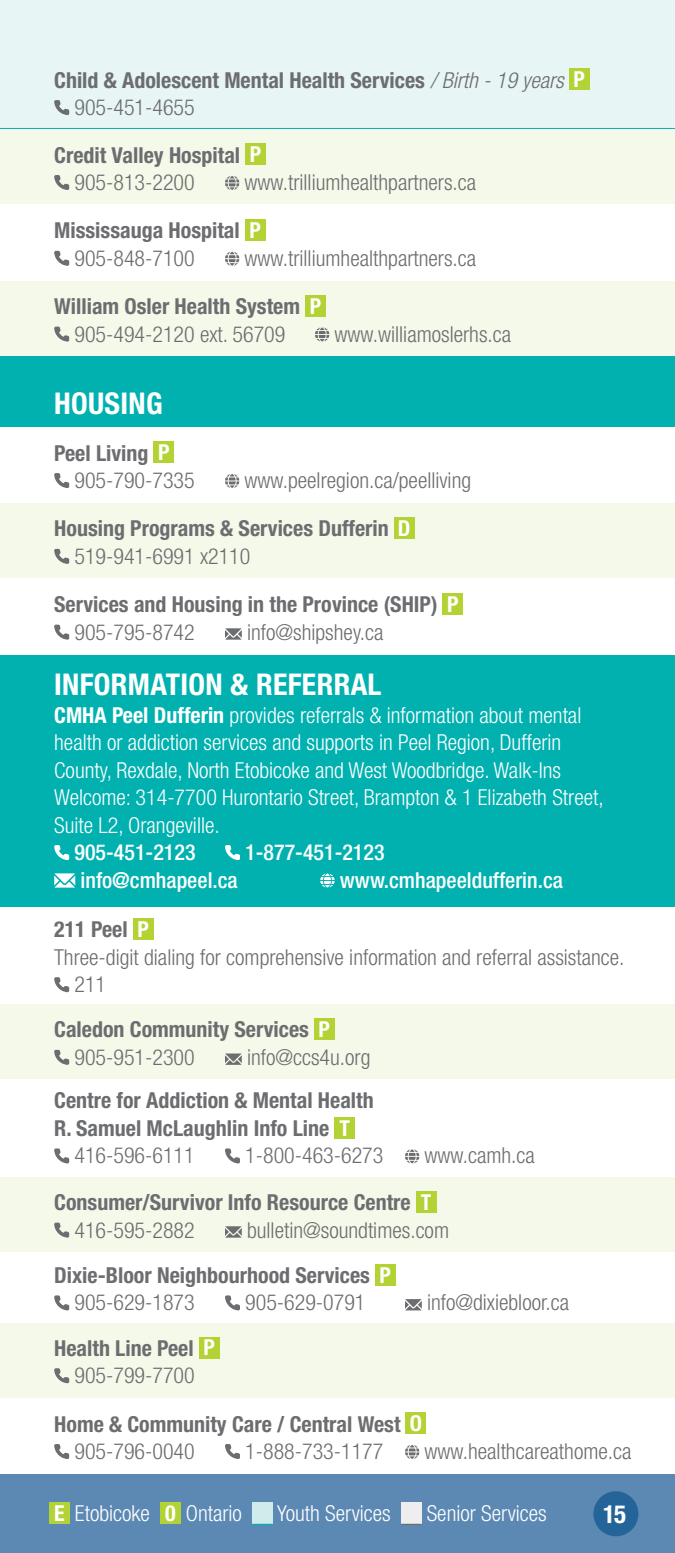
<style>
.page{position:relative;width:675px;height:1553px;background:#fff}
.page>*{position:absolute;margin:0;border:0;box-sizing:border-box;transform-origin:0 0}
.header_1{font:700 condensed 30px "Helvetica Neue LT Std";letter-spacing:.01em;color:#fff}
.t1{font:700 condensed 25px "Helvetica Neue LT Std";color:#fff}
.body_1_indent{font:300 condensed 22px "Helvetica Neue LT Std";color:#6c6d70}
.body_1_indent-2{font:700 condensed 22px/27.5px "Helvetica Neue LT Std";color:#6c6d70}
.body_1_indent_w{font:300 condensed 22px/27.5px "Helvetica Neue LT Std";color:#fff}
.body_1_indent_w-2{font:500 condensed 22px "Helvetica Neue LT Std";color:#fff}
.body_1_indent_YOUTH{font:700 condensed 22px "Helvetica Neue LT Std";color:#6c6d70}
.body_1_indent_YOUTH-2{font:300 condensed 22px "Helvetica Neue LT Std";color:#6c6d70}
.body_1_indent-3{font:700 condensed 22px "Helvetica Neue LT Std";color:#fff}
.s1{font-weight:300;font-style:italic}
.s2{color:#fff}
.s3{font-weight:700}
</style>
<div class="page">
<div style="left:0;top:0;width:675px;height:102px;background:#e7f5f4"></div>
<div style="left:0;top:1474px;width:675px;height:78px;background:#5c89b4"></div>
<div style="left:49px;top:1502px;width:21px;height:21px;background:#b3d234"></div>
<div style="left:160px;top:1502px;width:21px;height:21px;background:#b3d234"></div>
<div style="left:253px;top:1502px;width:20px;height:21px;background:#d0ebec"></div>
<div style="left:401px;top:1502px;width:20px;height:21px;background:#eeeeef"></div>
<div style="left:593px;top:1491px;width:45px;height:45px;background:#256498;border-radius:50%"></div>
<hr style="left:253px;top:1523px;width:20px;height:2px;background:#00b1b0">
<hr style="left:401px;top:1523px;width:20px;height:2px;background:#6c6d70">
<div style="left:0;top:356px;width:675px;height:70px;background:#00b1b0"></div>
<div style="left:0;top:503px;width:675px;height:75px;background:#f5f9e9"></div>
<div style="left:394px;top:517px;width:20px;height:22px;background:#b3d234"></div>
<svg style="left:54px;top:549px;width:15px;height:15px"></svg>
<div style="left:0;top:1004px;width:675px;height:75px;background:#f5f9e9"></div>
<div style="left:314px;top:1018px;width:20px;height:22px;background:#b3d234"></div>
<svg style="left:54px;top:1050px;width:15px;height:15px"></svg>
<svg style="left:225px;top:1053px;width:17px;height:12px"></svg>
<div style="left:0;top:1177px;width:675px;height:75px;background:#f5f9e9"></div>
<div style="left:416px;top:1191px;width:20px;height:21px;background:#b3d234"></div>
<svg style="left:54px;top:1222px;width:15px;height:15px"></svg>
<svg style="left:225px;top:1226px;width:17px;height:11px"></svg>
<div style="left:0;top:1322px;width:675px;height:75px;background:#f5f9e9"></div>
<div style="left:199px;top:1337px;width:20px;height:21px;background:#b3d234"></div>
<svg style="left:54px;top:1368px;width:15px;height:15px"></svg>
<div style="left:154px;top:442px;width:20px;height:21px;background:#b3d234"></div>
<svg style="left:54px;top:473px;width:15px;height:15px"></svg>
<svg style="left:225px;top:474px;width:14px;height:14px"></svg>
<div style="left:443px;top:593px;width:20px;height:21px;background:#b3d234"></div>
<svg style="left:54px;top:624px;width:15px;height:15px"></svg>
<svg style="left:225px;top:628px;width:17px;height:11px"></svg>
<div style="left:133px;top:918px;width:20px;height:21px;background:#b3d234"></div>
<svg style="left:54px;top:977px;width:15px;height:15px"></svg>
<div style="left:335px;top:1117px;width:20px;height:21px;background:#b3d234"></div>
<svg style="left:54px;top:1148px;width:15px;height:15px"></svg>
<svg style="left:225px;top:1148px;width:15px;height:15px"></svg>
<svg style="left:405px;top:1149px;width:14px;height:14px"></svg>
<div style="left:375px;top:1264px;width:20px;height:21px;background:#b3d234"></div>
<svg style="left:54px;top:1295px;width:15px;height:15px"></svg>
<svg style="left:225px;top:1295px;width:15px;height:15px"></svg>
<svg style="left:405px;top:1299px;width:17px;height:11px"></svg>
<div style="left:406px;top:1412px;width:20px;height:22px;background:#b3d234"></div>
<svg style="left:54px;top:1444px;width:15px;height:15px"></svg>
<svg style="left:225px;top:1444px;width:15px;height:15px"></svg>
<svg style="left:405px;top:1445px;width:14px;height:14px"></svg>
<div style="left:0;top:655px;width:675px;height:251px;background:#00b1b0"></div>
<svg style="left:54px;top:845px;width:15px;height:15px"></svg>
<svg style="left:225px;top:845px;width:15px;height:15px"></svg>
<svg style="left:54px;top:873px;width:21px;height:14px"></svg>
<svg style="left:320px;top:873px;width:15px;height:14px"></svg>
<div style="left:0;top:129px;width:675px;height:75px;background:#f5f9e9"></div>
<div style="left:245px;top:144px;width:21px;height:21px;background:#b3d234"></div>
<svg style="left:54px;top:175px;width:15px;height:15px"></svg>
<svg style="left:225px;top:176px;width:14px;height:14px"></svg>
<div style="left:0;top:281px;width:675px;height:75px;background:#f5f9e9"></div>
<div style="left:305px;top:295px;width:20px;height:22px;background:#b3d234"></div>
<svg style="left:54px;top:327px;width:15px;height:15px"></svg>
<svg style="left:315px;top:327px;width:14px;height:15px"></svg>
<div style="left:0;top:54px;width:675px;height:75px;background:#e7f5f4"></div>
<hr style="left:0;top:128px;width:675px;height:1px;background:#00b1b0">
<div style="left:569px;top:69px;width:20px;height:21px;background:#b3d234"></div>
<svg style="left:54px;top:100px;width:15px;height:15px"></svg>
<div style="left:245px;top:219px;width:20px;height:22px;background:#b3d234"></div>
<svg style="left:54px;top:251px;width:15px;height:15px"></svg>
<svg style="left:225px;top:252px;width:14px;height:14px"></svg>
<p class="body_1_indent_YOUTH" style="left:54px;top:66px;width:532px">Child &amp; Adolescent Mental Health Services <span class="s1">/ Birth - 19 years</span> <span class="s2">P</span></p>
<p class="body_1_indent_YOUTH-2" style="left:74px;top:95px;width:122px">905-451-4655</p>
<p class="body_1_indent-2" style="left:54px;top:141px;width:209px">Credit Valley Hospital <span class="s2">P</span></p>
<p class="body_1_indent" style="left:74px;top:170px;width:122px">905-813-2200</p>
<p class="body_1_indent" style="left:245px;top:170px;width:233px">www.trilliumhealthpartners.ca</p>
<p class="body_1_indent-2" style="left:54px;top:216px;width:208px">Mississauga Hospital <span class="s2">P</span></p>
<p class="body_1_indent" style="left:74px;top:245px;width:122px">905-848-7100</p>
<p class="body_1_indent" style="left:245px;top:245px;width:233px">www.trilliumhealthpartners.ca</p>
<p class="body_1_indent-2" style="left:54px;top:292px;width:268px">William Osler Health System <span class="s2">P</span></p>
<p class="body_1_indent" style="left:74px;top:321px;width:212px">905-494-2120 ext. 56709</p>
<p class="body_1_indent" style="left:335px;top:321px;width:178px">www.williamoslerhs.ca</p>
<p class="header_1" style="left:54px;top:385px;width:110px">HOUSING</p>
<p class="body_1_indent-2" style="left:54px;top:439px;width:117px">Peel Living <span class="s2">P</span></p>
<p class="body_1_indent" style="left:74px;top:468px;width:122px">905-790-7335</p>
<p class="body_1_indent" style="left:245px;top:468px;width:228px">www.peelregion.ca/peelliving</p>
<p class="body_1_indent-2" style="left:54px;top:514px;width:358px">Housing Programs &amp; Services Dufferin <span class="s2">D</span></p>
<p class="body_1_indent" style="left:74px;top:543px;width:177px">519-941-6991 x2110</p>
<p class="body_1_indent-2" style="left:54px;top:590px;width:406px">Services and Housing in the Province (SHIP) <span class="s2">P</span></p>
<p class="body_1_indent" style="left:74px;top:619px;width:122px">905-795-8742</p>
<p class="body_1_indent" style="left:247px;top:619px;width:138px">info@shipshey.ca</p>
<p class="header_1" style="left:54px;top:666px;width:329px">INFORMATION &amp; REFERRAL</p>
<p class="body_1_indent_w" style="left:54px;top:701px;width:551px"><span class="s3">CMHA Peel Dufferin</span> provides referrals &amp; information about mental health or addiction services and supports in Peel Region, Dufferin County, Rexdale, North Etobicoke and West Woodbridge. Walk-Ins Welcome: 314-7700 Hurontario Street, Brampton &amp; 1 Elizabeth Street, Suite L2, Orangeville.</p>
<p class="body_1_indent_w-2" style="left:74px;top:839px;width:123px">905-451-2123</p>
<p class="body_1_indent_w-2" style="left:245px;top:839px;width:141px">1-877-451-2123</p>
<p class="body_1_indent_w-2" style="left:81px;top:866px;width:159px">info@cmhapeel.ca</p>
<p class="body_1_indent_w-2" style="left:340px;top:866px;width:225px">www.cmhapeeldufferin.ca</p>
<p class="body_1_indent-2" style="left:54px;top:915px;width:96px">211 Peel <span class="s2">P</span></p>
<p class="body_1_indent" style="left:54px;top:944px;width:572px">Three-digit dialing for comprehensive information and referral assistance.</p>
<p class="body_1_indent" style="left:74px;top:972px;width:33px">211</p>
<p class="body_1_indent-2" style="left:54px;top:1015px;width:277px">Caledon Community Services <span class="s2">P</span></p>
<p class="body_1_indent" style="left:74px;top:1044px;width:122px">905-951-2300</p>
<p class="body_1_indent" style="left:247px;top:1044px;width:125px">info@ccs4u.org</p>
<p class="body_1_indent-2" style="left:54px;top:1086px;width:321px">Centre for Addiction &amp; Mental Health<br>R. Samuel McLaughlin Info Line</p>
<p class="body_1_indent-3" style="left:339px;top:1114px;width:12px">T</p>
<p class="body_1_indent" style="left:74px;top:1143px;width:122px">416-596-6111</p>
<p class="body_1_indent" style="left:245px;top:1143px;width:140px">1-800-463-6273</p>
<p class="body_1_indent" style="left:425px;top:1143px;width:112px">www.camh.ca</p>
<p class="body_1_indent-2" style="left:54px;top:1188px;width:358px">Consumer/Survivor Info Resource Centre</p>
<p class="body_1_indent-3" style="left:421px;top:1188px;width:12px">T</p>
<p class="body_1_indent" style="left:74px;top:1217px;width:122px">416-595-2882</p>
<p class="body_1_indent" style="left:247px;top:1217px;width:204px">bulletin@soundtimes.com</p>
<p class="body_1_indent-2" style="left:54px;top:1261px;width:338px">Dixie-Bloor Neighbourhood Services <span class="s2">P</span></p>
<p class="body_1_indent" style="left:74px;top:1290px;width:122px">905-629-1873</p>
<p class="body_1_indent" style="left:245px;top:1290px;width:122px">905-629-0791</p>
<p class="body_1_indent" style="left:427px;top:1290px;width:144px">info@dixiebloor.ca</p>
<p class="body_1_indent-2" style="left:54px;top:1333px;width:162px">Health Line Peel <span class="s2">P</span></p>
<p class="body_1_indent" style="left:74px;top:1362px;width:122px">905-799-7700</p>
<p class="body_1_indent-2" style="left:54px;top:1409px;width:369px">Home &amp; Community Care / Central West <span class="s2">O</span></p>
<p class="body_1_indent" style="left:74px;top:1438px;width:122px">905-796-0040</p>
<p class="body_1_indent" style="left:245px;top:1438px;width:140px">1-888-733-1177</p>
<p class="body_1_indent" style="left:425px;top:1438px;width:208px">www.healthcareathome.ca</p>
<p class="body_1_indent_w" style="left:54px;top:1499px;width:189px"><span class="s3">E</span> Etobicoke <span class="s3">0</span> Ontario</p>
<p class="body_1_indent_w" style="left:277px;top:1499px;width:115px">Youth Services</p>
<p class="body_1_indent_w" style="left:427px;top:1499px;width:122px">Senior Services</p>
<p class="t1" style="left:603px;top:1498px;width:25px">15</p>
</div>
